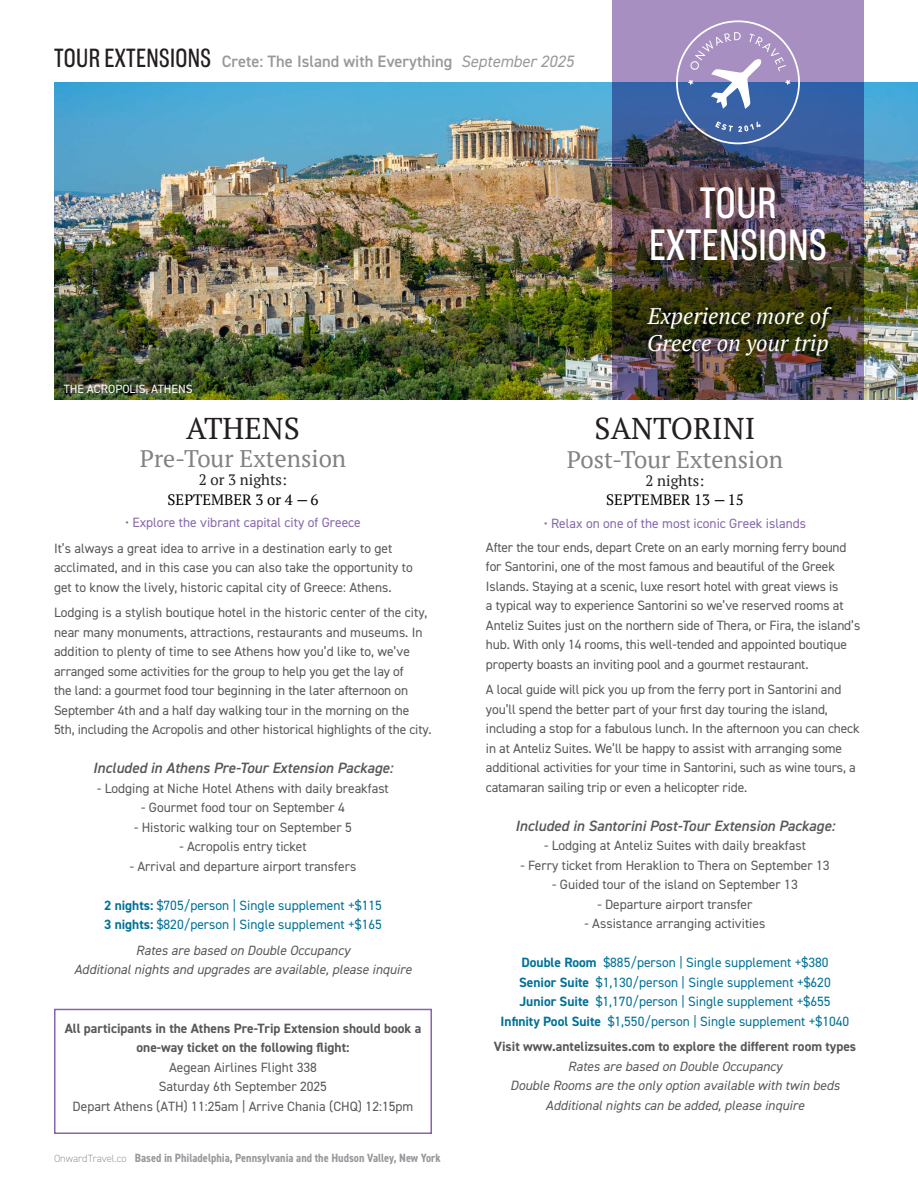
<style>
.page{position:relative;width:918px;height:1188px;background:#fff}
.page>*{position:absolute;margin:0;border:0;box-sizing:border-box;transform-origin:0 0}
.t1{font:45px/42px "Americane Cond";letter-spacing:.015em;color:#fff;text-align:center}
.t2{font:30px "PT Serif";color:#231f20}
.t3{font:24px "PT Serif";color:#808285}
.t4{font:italic 22.5px/27px "PT Serif";color:#fff}
.t5{font:600 16.5px "DIN2014";color:#97999c}
.t6{font:italic 600 15px "DIN2014";color:#57585a}
.t7{font:15px/19.5px "PT Serif";color:#000;text-align:center}
.t8{font:13.5px/19.5px "DIN2014";letter-spacing:-.01em;color:#57585a}
.t9{font:13.5px/19.5px "DIN2014";color:#007198}
.t10{font:italic 13.5px/19.5px "DIN2014";color:#57585a;text-align:center}
.t11{font:700 13.5px/19.5px "DIN2014";color:#57585a;text-align:center}
.t12{font:13.5px "DIN2014";color:#8568ad}
.t13{font:700 condensed 12px "DIN2014";color:#97999c}
.t14{font:12px "DIN2014";color:#fff}
.s1{font-family:"Americane Cond";font-weight:400;font-size:27px;color:#231f20}
.s2{font-weight:400;font-style:italic}
.s3{color:#231f20}
.s4{font-family:"DIN2014";font-style:italic}
.s5{font-weight:700}
.s6{font-weight:300;font-stretch:normal;font-size:10.5px}
</style>
<div class="page">
<img style="left:54px;top:82px;width:864px;height:318px">
<img style="left:612px;top:0;width:252px;height:400px">
<svg style="left:676px;top:20px;width:124px;height:124px;background:#8187b9"></svg>
<div style="left:54px;top:1009px;width:378px;height:125px;border:2px solid #8764ab"></div>
<p class="t5" style="left:54px;top:51px;width:521px"><span class="s1">TOUR EXTENSIONS</span> Crete: The Island with Everything <span class="s2">September 2025</span></p>
<p class="t14" style="left:64px;top:381px;width:130px">THE ACROPOLIS, ATHENS</p>
<h1 class="t1" style="left:649px;top:181px;width:179px">TOUR<br>EXTENSIONS</h1>
<h3 class="t4" style="left:647px;top:303px;width:183px">Experience more of<br>Greece on your trip</h3>
<h2 class="t2" style="left:186px;top:409px;width:115px">ATHENS</h2>
<h3 class="t3" style="left:140px;top:443px;width:208px">Pre-Tour Extension</h3>
<p class="t7" style="left:168px;top:470px;width:152px"><span class="s3">2 or 3 nights:<br></span>SEPTEMBER 3 or 4 <span class="s4">—</span> 6</p>
<p class="t12" style="left:125px;top:514px;width:237px">• Explore the vibrant capital city of Greece</p>
<p class="t8" style="left:54px;top:538px;width:360px">It’s always a great idea to arrive in a destination early to get acclimated, and in this case you can also take the opportunity to get to know the lively, historic capital city of Greece: Athens.</p>
<p class="t8" style="left:54px;top:603px;width:379px">Lodging is a stylish boutique hotel in the historic center of the city, near many monuments, attractions, restaurants and museums. In addition to plenty of time to see Athens how you’d like to, we’ve arranged some activities for the group to help you get the lay of<br>the land: a gourmet food tour beginning in the later afternoon on September 4th and a half day walking tour in the morning on the 5th, including the Acropolis and other historical highlights of the city.</p>
<p class="t6" style="left:93px;top:758px;width:302px">Included in Athens Pre-Tour Extension Package:</p>
<p class="t8" style="left:97px;top:778px;width:293px">- Lodging at Niche Hotel Athens with daily breakfast</p>
<p class="t8" style="left:141px;top:798px;width:205px">- Gourmet food tour on September 4</p>
<p class="t8" style="left:134px;top:817px;width:219px">- Historic walking tour on September 5</p>
<p class="t8" style="left:179px;top:837px;width:129px">- Acropolis entry ticket</p>
<p class="t8" style="left:130px;top:856px;width:228px">- Arrival and departure airport transfers</p>
<p class="t9" style="left:104px;top:895px;width:279px"><span class="s5">2 nights:</span> $705/person | Single supplement +$115<br><span class="s5">3 nights:</span> $820/person | Single supplement +$165</p>
<p class="t10" style="left:74px;top:940px;width:339px">Rates are based on Double Occupancy<br>Additional nights and upgrades are available, please inquire</p>
<p class="t11" style="left:65px;top:1018px;width:358px">All participants in the Athens Pre-Trip Extension should book a one-way ticket on the following flight:</p>
<p class="t8" style="left:73px;top:1057px;width:342px;text-align:center">Aegean Airlines Flight 338<br>Saturday 6th September 2025<br>Depart Athens (ATH) 11:25am | Arrive Chania (CHQ) 12:15pm</p>
<p class="t13" style="left:54px;top:1150px;width:388px"><span class="s6">OnwardTravel.co</span> Based in Philadelphia, Pennsylvania and the Hudson Valley, New York</p>
<h2 class="t2" style="left:595px;top:409px;width:162px">SANTORINI</h2>
<h3 class="t3" style="left:567px;top:444px;width:218px">Post-Tour Extension</h3>
<p class="t7" style="left:606px;top:470px;width:139px"><span class="s3">2 nights:<br></span>SEPTEMBER 13 <span class="s4">—</span> 15</p>
<p class="t12" style="left:544px;top:515px;width:264px">• Relax on one of the most iconic Greek islands</p>
<p class="t8" style="left:486px;top:537px;width:376px">After the tour ends, depart Crete on an early morning ferry bound for Santorini, one of the most famous and beautiful of the Greek Islands. Staying at a scenic, luxe resort hotel with great views is<br>a typical way to experience Santorini so we’ve reserved rooms at Anteliz Suites just on the northern side of Thera, or Fira, the island’s hub. With only 14 rooms, this well-tended and appointed boutique property boasts an inviting pool and a gourmet restaurant.</p>
<p class="t8" style="left:486px;top:680px;width:375px">A local guide will pick you up from the ferry port in Santorini and you’ll spend the better part of your first day touring the island, including a stop for a fabulous lunch. In the afternoon you can check in at Anteliz Suites. We’ll be happy to assist with arranging some additional activities for your time in Santorini, such as wine tours, a catamaran sailing trip or even a helicopter ride.</p>
<p class="t6" style="left:515px;top:816px;width:321px">Included in Santorini Post-Tour Extension Package:</p>
<p class="t8" style="left:544px;top:836px;width:263px">- Lodging at Anteliz Suites with daily breakfast</p>
<p class="t8" style="left:520px;top:855px;width:311px">- Ferry ticket from Heraklion to Thera on September 13</p>
<p class="t8" style="left:552px;top:875px;width:247px">- Guided tour of the island on September 13</p>
<p class="t8" style="left:597px;top:894px;width:157px">- Departure airport transfer</p>
<p class="t8" style="left:585px;top:914px;width:182px">- Assistance arranging activities</p>
<p class="t9" style="left:501px;top:953px;width:350px;text-align:center"><span class="s5">Double Room</span> $885/person | Single supplement +$380<br><span class="s5">Senior Suite</span> $1,130/person | Single supplement +$620<br><span class="s5">Junior Suite</span> $1,170/person | Single supplement +$655<br><span class="s5">Infinity Pool Suite</span> $1,550/person | Single supplement +$1040</p>
<p class="t11" style="left:494px;top:1037px;width:364px">Visit www.antelizsuites.com to explore the different room types</p>
<p class="t10" style="left:510px;top:1056px;width:331px">Rates are based on Double Occupancy<br>Double Rooms are the only option available with twin beds<br>Additional nights can be added, please inquire</p>
</div>
